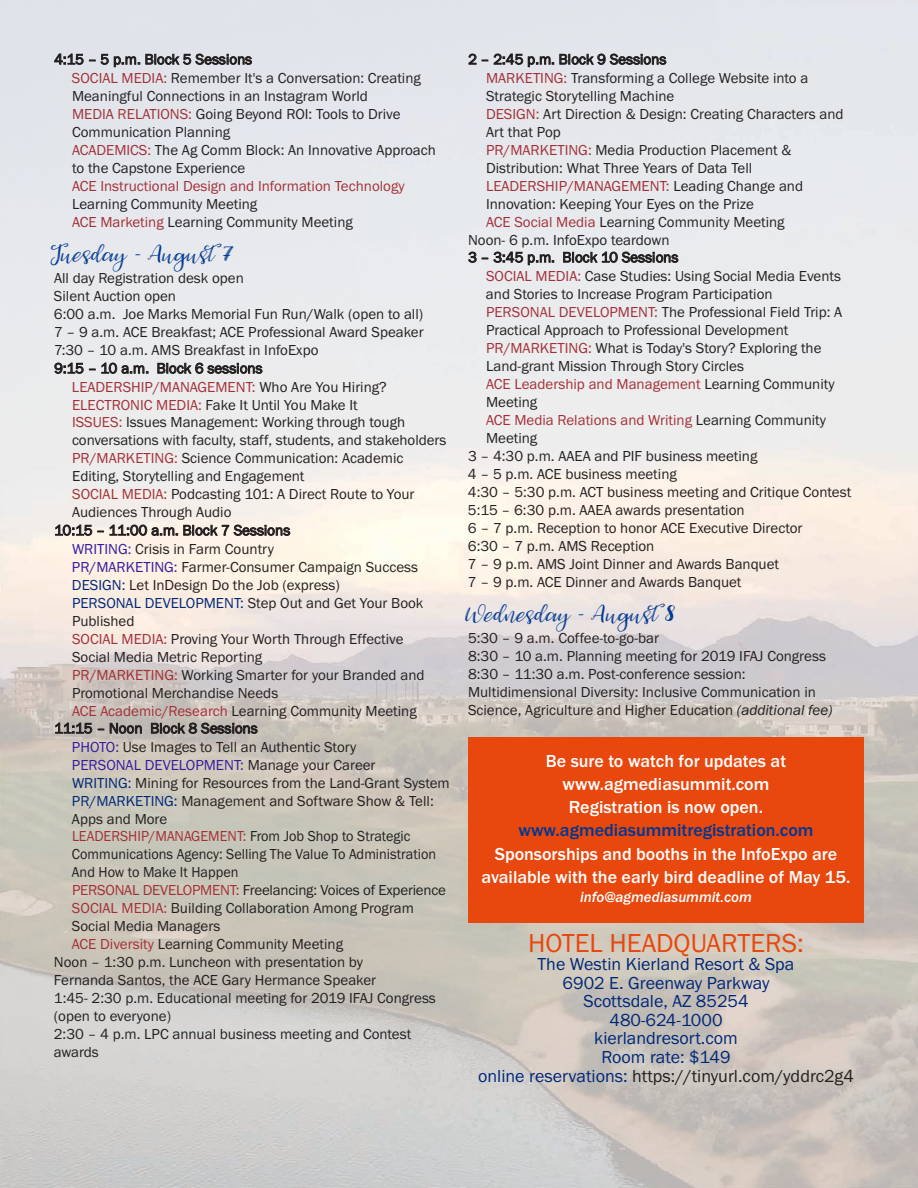
<style>
.page{position:relative;width:918px;height:1188px;background:#fff}
.page>*{position:absolute;margin:0;border:0;box-sizing:border-box;transform-origin:0 0}
.t1{font:27px "Marigold 1";color:#003790}
.t2{font:27px "Franklin Gothic";color:#e8470d}
.t3{font:18px/18.6px "Franklin Gothic";color:#002778;text-align:center}
.t4{font:500 18px/23.1px "Franklin Gothic";color:#fff;text-align:center}
.t5{font:500 18px "Franklin Gothic";color:#003790}
.t6{font:15px/18px "Franklin Gothic";color:#231f20}
.t7{font:15px "Franklin Gothic";color:#a33038}
.t8{font:15px "Franklin Gothic";color:#231f20;scale:.95 1}
.t9{font:15px "Franklin Gothic";color:#a33038;scale:.95 1}
.t10{font:15px "Franklin Gothic";color:#351c9e}
.t11{font:italic 500 15px "Franklin Gothic";color:#fff}
.s1{color:#a33038}
.s2{color:#231f20}
.s3{color:#351c9e}
.s4{color:#002778}
.s5{font-style:italic}
</style>
<div class="page">
<img style="left:0;top:0;width:918px;height:1188px">
<svg style="left:54px;top:53px;width:198px;height:14px;background:#a0a1a5"></svg>
<svg style="left:54px;top:363px;width:94px;height:11px"></svg>
<svg style="left:157px;top:363px;width:106px;height:11px"></svg>
<svg style="left:55px;top:525px;width:49px;height:11px"></svg>
<svg style="left:110px;top:525px;width:180px;height:11px;background:#9c958f"></svg>
<svg style="left:55px;top:723px;width:37px;height:11px"></svg>
<svg style="left:110px;top:723px;width:32px;height:11px"></svg>
<svg style="left:151px;top:723px;width:107px;height:11px"></svg>
<svg style="left:468px;top:54px;width:20px;height:11px"></svg>
<svg style="left:494px;top:53px;width:172px;height:14px;background:#9c9da1"></svg>
<svg style="left:468px;top:251px;width:86px;height:14px"></svg>
<svg style="left:563px;top:252px;width:115px;height:11px"></svg>
<div style="left:468px;top:737px;width:396px;height:185px;background:#e8470d"></div>
<p class="t6" style="left:72px;top:50px;width:365px;text-indent:-18px">4:15 – 5 p.m. Block 5 Sessions<br><span class="s1">SOCIAL MEDIA:</span> Remember It's a Conversation: Creating Meaningful Connections in an Instagram World<br><span class="s1">MEDIA RELATIONS:</span> Going Beyond ROI: Tools to Drive Communication Planning<br><span class="s1">ACADEMICS:</span> The Ag Comm Block: An Innovative Approach to the Capstone Experience</p>
<p class="t7" style="left:72px;top:177px;width:334px">ACE Instructional Design and Information Technology</p>
<p class="t6" style="left:72px;top:194px;width:282px">Learning Community Meeting<br><span class="s1">ACE Marketing</span> Learning Community Meeting</p>
<h1 class="t1" style="left:54px;top:236px;width:183px">Tuesday - August 7</h1>
<p class="t6" style="left:54px;top:269px;width:191px">All day Registration desk open</p>
<p class="t6" style="left:54px;top:287px;width:124px">Silent Auction open</p>
<p class="t6" style="left:54px;top:305px;width:371px">6:00 a.m. Joe Marks Memorial Fun Run/Walk (open to all)</p>
<p class="t6" style="left:54px;top:323px;width:371px">7 – 9 a.m. ACE Breakfast; ACE Professional Award Speaker</p>
<p class="t6" style="left:54px;top:341px;width:266px">7:30 – 10 a.m. AMS Breakfast in InfoExpo</p>
<p class="t6" style="left:54px;top:359px;width:210px">9:15 – 10 a.m. Block 6 sessions</p>
<p class="t7" style="left:72px;top:378px;width:316px">LEADERSHIP/MANAGEMENT: <span class="s2">Who Are You Hiring?</span></p>
<p class="t6" style="left:72px;top:395px;width:287px"><span class="s1">ELECTRONIC MEDIA:</span> Fake It Until You Make It</p>
<p class="t6" style="left:72px;top:413px;width:335px"><span class="s1">ISSUES:</span> Issues Management: Working through tough</p>
<p class="t6" style="left:72px;top:431px;width:376px">conversations with faculty, staff, students, and stakeholders</p>
<p class="t6" style="left:72px;top:449px;width:333px"><span class="s1">PR/MARKETING:</span> Science Communication: Academic</p>
<p class="t6" style="left:72px;top:467px;width:234px">Editing, Storytelling and Engagement</p>
<p class="t6" style="left:72px;top:485px;width:344px"><span class="s1">SOCIAL MEDIA:</span> Podcasting 101: A Direct Route to Your</p>
<p class="t6" style="left:72px;top:503px;width:161px">Audiences Through Audio</p>
<p class="t6" style="left:54px;top:521px;width:237px">10:15 – 11:00 a.m. Block 7 Sessions</p>
<p class="t6" style="left:72px;top:539px;width:203px"><span class="s3">WRITING:</span> Crisis in Farm Country</p>
<p class="t6" style="left:72px;top:557px;width:348px"><span class="s3">PR/MARKETING:</span> Farmer-Consumer Campaign Success</p>
<p class="t6" style="left:72px;top:575px;width:269px"><span class="s4">DESIGN:</span> Let InDesign Do the Job (express)</p>
<p class="t6" style="left:72px;top:593px;width:353px"><span class="s4">PERSONAL DEVELOPMENT:</span> Step Out and Get Your Book</p>
<p class="t6" style="left:72px;top:611px;width:64px">Published</p>
<p class="t6" style="left:72px;top:629px;width:333px"><span class="s1">SOCIAL MEDIA:</span> Proving Your Worth Through Effective</p>
<p class="t6" style="left:72px;top:647px;width:192px">Social Media Metric Reporting</p>
<p class="t6" style="left:72px;top:665px;width:354px"><span class="s1">PR/MARKETING:</span> Working Smarter for your Branded and</p>
<p class="t6" style="left:72px;top:683px;width:208px">Promotional Merchandise Needs</p>
<p class="t6" style="left:72px;top:701px;width:346px"><span class="s1">ACE Academic/Research</span> Learning Community Meeting</p>
<p class="t6" style="left:54px;top:719px;width:205px">11:15 – Noon Block 8 Sessions</p>
<p class="t6" style="left:72px;top:737px;width:286px"><span class="s3">PHOTO:</span> Use Images to Tell an Authentic Story</p>
<p class="t10" style="left:72px;top:756px;width:305px">PERSONAL DEVELOPMENT: <span class="s2">Manage your Career</span></p>
<p class="t6" style="left:72px;top:773px;width:379px"><span class="s4">WRITING:</span> Mining for Resources from the Land-Grant System</p>
<p class="t6" style="left:72px;top:791px;width:363px"><span class="s4">PR/MARKETING:</span> Management and Software Show &amp; Tell:</p>
<p class="t6" style="left:72px;top:809px;width:97px">Apps and More</p>
<p class="t9" style="left:72px;top:828px;width:358px">LEADERSHIP/MANAGEMENT: <span class="s2">From Job Shop to Strategic</span></p>
<p class="t8" style="left:72px;top:846px;width:385px">Communications Agency: Selling The Value To Administration</p>
<p class="t8" style="left:72px;top:864px;width:177px">And How to Make It Happen</p>
<p class="t6" style="left:72px;top:881px;width:375px"><span class="s1">PERSONAL DEVELOPMENT:</span> Freelancing: Voices of Experience</p>
<p class="t6" style="left:72px;top:899px;width:344px"><span class="s1">SOCIAL MEDIA:</span> Building Collaboration Among Program</p>
<p class="t6" style="left:72px;top:917px;width:150px">Social Media Managers</p>
<p class="t6" style="left:72px;top:935px;width:273px"><span class="s1">ACE Diversity</span> Learning Community Meeting</p>
<p class="t6" style="left:54px;top:953px;width:311px">Noon – 1:30 p.m. Luncheon with presentation by</p>
<p class="t6" style="left:54px;top:971px;width:324px">Fernanda Santos, the ACE Gary Hermance Speaker</p>
<p class="t6" style="left:54px;top:989px;width:384px">1:45- 2:30 p.m. Educational meeting for 2019 IFAJ Congress</p>
<p class="t6" style="left:54px;top:1007px;width:119px">(open to everyone)</p>
<p class="t6" style="left:54px;top:1025px;width:359px">2:30 – 4 p.m. LPC annual business meeting and Contest</p>
<p class="t6" style="left:54px;top:1043px;width:47px">awards</p>
<p class="t6" style="left:468px;top:50px;width:200px">2 – 2:45 p.m. Block 9 Sessions</p>
<p class="t6" style="left:486px;top:68px;width:324px"><span class="s1">MARKETING:</span> Transforming a College Website into a</p>
<p class="t6" style="left:486px;top:86px;width:190px">Strategic Storytelling Machine</p>
<p class="t6" style="left:486px;top:104px;width:359px"><span class="s1">DESIGN:</span> Art Direction &amp; Design: Creating Characters and</p>
<p class="t6" style="left:486px;top:122px;width:76px">Art that Pop</p>
<p class="t6" style="left:486px;top:140px;width:307px"><span class="s1">PR/MARKETING:</span> Media Production Placement &amp;</p>
<p class="t6" style="left:486px;top:158px;width:268px">Distribution: What Three Years of Data Tell</p>
<p class="t7" style="left:486px;top:177px;width:319px">LEADERSHIP/MANAGEMENT: <span class="s2">Leading Change and</span></p>
<p class="t6" style="left:486px;top:194px;width:269px">Innovation: Keeping Your Eyes on the Prize</p>
<p class="t6" style="left:486px;top:212px;width:300px"><span class="s1">ACE Social Media</span> Learning Community Meeting</p>
<p class="t6" style="left:468px;top:230px;width:203px">Noon- 6 p.m. InfoExpo teardown</p>
<p class="t6" style="left:468px;top:248px;width:212px">3 – 3:45 p.m. Block 10 Sessions</p>
<p class="t6" style="left:486px;top:266px;width:357px"><span class="s1">SOCIAL MEDIA:</span> Case Studies: Using Social Media Events</p>
<p class="t6" style="left:486px;top:284px;width:288px">and Stories to Increase Program Participation</p>
<p class="t6" style="left:486px;top:302px;width:358px"><span class="s1">PERSONAL DEVELOPMENT:</span> The Professional Field Trip: A</p>
<p class="t6" style="left:486px;top:320px;width:304px">Practical Approach to Professional Development</p>
<p class="t6" style="left:486px;top:338px;width:337px"><span class="s1">PR/MARKETING:</span> What is Today's Story? Exploring the</p>
<p class="t6" style="left:486px;top:356px;width:259px">Land-grant Mission Through Story Circles</p>
<p class="t7" style="left:486px;top:375px;width:350px">ACE Leadership and Management <span class="s2">Learning Community</span></p>
<p class="t6" style="left:486px;top:392px;width:53px">Meeting</p>
<p class="t7" style="left:486px;top:411px;width:342px">ACE Media Relations and Writing <span class="s2">Learning Community</span></p>
<p class="t6" style="left:486px;top:428px;width:53px">Meeting</p>
<p class="t6" style="left:468px;top:446px;width:291px">3 – 4:30 p.m. AAEA and PIF business meeting</p>
<p class="t6" style="left:468px;top:464px;width:210px">4 – 5 p.m. ACE business meeting</p>
<p class="t6" style="left:468px;top:482px;width:385px">4:30 – 5:30 p.m. ACT business meeting and Critique Contest</p>
<p class="t6" style="left:468px;top:500px;width:278px">5:15 – 6:30 p.m. AAEA awards presentation</p>
<p class="t6" style="left:468px;top:518px;width:336px">6 – 7 p.m. Reception to honor ACE Executive Director</p>
<p class="t6" style="left:468px;top:536px;width:188px">6:30 – 7 p.m. AMS Reception</p>
<p class="t6" style="left:468px;top:554px;width:313px">7 – 9 p.m. AMS Joint Dinner and Awards Banquet</p>
<p class="t6" style="left:468px;top:572px;width:275px">7 – 9 p.m. ACE Dinner and Awards Banquet</p>
<h1 class="t1" style="left:468px;top:596px;width:211px">Wednesday - August 8</h1>
<p class="t6" style="left:468px;top:629px;width:366px">5:30 – 9 a.m. Coffee-to-go-bar<br>8:30 – 10 a.m. Planning meeting for 2019 IFAJ Congress 8:30 – 11:30 a.m. Post-conference session:<br>Multidimensional Diversity: Inclusive Communication in Science, Agriculture and Higher Education <span class="s5">(additional fee)</span></p>
<p class="t4" style="left:546px;top:749px;width:242px">Be sure to watch for updates at www.agmediasummit.com<br>Registration is now open.</p>
<p class="t5" style="left:518px;top:820px;width:297px">www.agmediasummitregistration.com</p>
<p class="t4" style="left:482px;top:842px;width:370px">Sponsorships and booths in the InfoExpo are available with the early bird deadline of May 15.</p>
<p class="t11" style="left:580px;top:888px;width:173px">info@agmediasummit.com</p>
<h1 class="t2" style="left:528px;top:926px;width:277px">HOTEL HEADQUARTERS:</h1>
<p class="t3" style="left:478px;top:955px;width:377px">The Westin Kierland Resort &amp; Spa<br>6902 E. Greenway Parkway<br>Scottsdale, AZ 85254<br>480-624-1000<br>kierlandresort.com<br>Room rate: $149<br>online reservations: <span class="s2">https://tinyurl.com/yddrc2g4</span></p>
</div>
